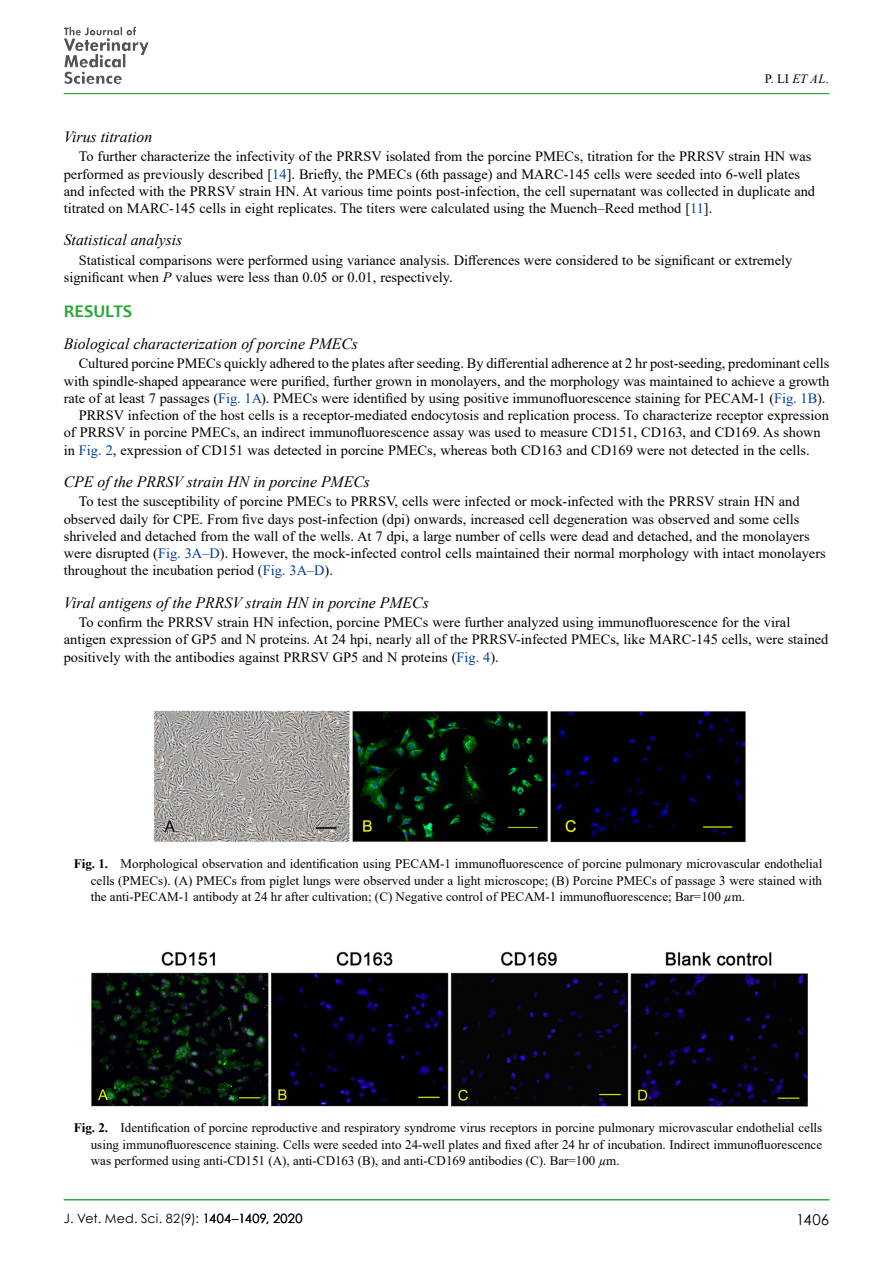
<style>
.page{position:relative;width:893px;height:1263px;background:#fff}
.page>*{position:absolute;margin:0;border:0;box-sizing:border-box;transform-origin:0 0}
.t1{font:700 18px "Candara";color:#2aa738}
.t2{font:italic 15.75px "Times New Roman";color:#000}
.t3{font:15px "Century Gothic";color:#000}
.t4{font:14.25px/17.2px "Times New Roman";color:#000}
.t5{font:13.05px/16.5px "Times New Roman";color:#000;text-align:justify}
.t6{font:12.75px "Century Gothic";letter-spacing:.02em;color:#000}
.t7{font:italic 12.75px "Times New Roman";color:#000}
.s1{font-style:normal}
.s2{color:#003f98}
.s3{font-style:italic}
.s4{font-weight:700}
</style>
<div class="page">
<img style="left:64px;top:27px;width:74px;height:24px">
<hr style="left:64px;top:93px;width:765px;height:1px;background:#2aa738">
<hr style="left:64px;top:1199px;width:765px;height:1px;background:#2aa738">
<img style="left:154px;top:710px;width:592px;height:132px">
<img style="left:92px;top:951px;width:715px;height:155px">
<p class="t7" style="left:765px;top:70px;width:66px"><span class="s1">P. LI</span> ET AL.</p>
<p class="t2" style="left:64px;top:126px;width:90px">Virus titration</p>
<p class="t4" style="left:64px;top:147px;width:753px;text-indent:15px">To further characterize the infectivity of the PRRSV isolated from the porcine PMECs, titration for the PRRSV strain HN was performed as previously described [<span class="s2">14</span>]. Briefly, the PMECs (6th passage) and MARC-145 cells were seeded into 6-well plates and infected with the PRRSV strain HN. At various time points post-infection, the cell supernatant was collected in duplicate and titrated on MARC-145 cells in eight replicates. The titers were calculated using the Muench–Reed method [<span class="s2">11</span>].</p>
<p class="t2" style="left:64px;top:229px;width:120px">Statistical analysis</p>
<p class="t4" style="left:64px;top:251px;width:730px;text-indent:15px">Statistical comparisons were performed using variance analysis. Differences were considered to be significant or extremely significant when <span class="s3">P</span> values were less than 0.05 or 0.01, respectively.</p>
<p class="t1" style="left:64px;top:299px;width:70px">RESULTS</p>
<p class="t2" style="left:64px;top:333px;width:296px">Biological characterization of porcine PMECs</p>
<p class="t4" style="left:79px;top:354px;width:752px">Cultured porcine PMECs quickly adhered to the plates after seeding. By differential adherence at 2 hr post-seeding, predominant cells</p>
<p class="t4" style="left:64px;top:372px;width:767px">with spindle-shaped appearance were purified, further grown in monolayers, and the morphology was maintained to achieve a growth</p>
<p class="t4" style="left:64px;top:389px;width:763px">rate of at least 7 passages (<span class="s2">Fig. 1A</span>). PMECs were identified by using positive immunofluorescence staining for PECAM-1 (<span class="s2">Fig. 1B</span>).</p>
<p class="t4" style="left:79px;top:406px;width:752px">PRRSV infection of the host cells is a receptor-mediated endocytosis and replication process. To characterize receptor expression</p>
<p class="t4" style="left:64px;top:423px;width:758px">of PRRSV in porcine PMECs, an indirect immunofluorescence assay was used to measure CD151, CD163, and CD169. As shown</p>
<p class="t4" style="left:64px;top:441px;width:747px">in <span class="s2">Fig. 2</span>, expression of CD151 was detected in porcine PMECs, whereas both CD163 and CD169 were not detected in the cells.</p>
<p class="t2" style="left:64px;top:471px;width:308px">CPE of the PRRSV strain HN in porcine PMECs</p>
<p class="t4" style="left:64px;top:492px;width:763px;text-indent:15px">To test the susceptibility of porcine PMECs to PRRSV, cells were infected or mock-infected with the PRRSV strain HN and observed daily for CPE. From five days post-infection (dpi) onwards, increased cell degeneration was observed and some cells shriveled and detached from the wall of the wells. At 7 dpi, a large number of cells were dead and detached, and the monolayers were disrupted (<span class="s2">Fig. 3A–D</span>). However, the mock-infected control cells maintained their normal morphology with intact monolayers throughout the incubation period (<span class="s2">Fig. 3A–D</span>).</p>
<p class="t2" style="left:64px;top:591px;width:367px">Viral antigens of the PRRSV strain HN in porcine PMECs</p>
<p class="t4" style="left:64px;top:613px;width:766px;text-indent:15px">To confirm the PRRSV strain HN infection, porcine PMECs were further analyzed using immunofluorescence for the viral antigen expression of GP5 and N proteins. At 24 hpi, nearly all of the PRRSV-infected PMECs, like MARC-145 cells, were stained positively with the antibodies against PRRSV GP5 and N proteins (<span class="s2">Fig. 4</span>).</p>
<p class="t5" style="left:91px;top:855px;width:733px;text-indent:-17px"><span class="s4">Fig. 1.</span> Morphological observation and identification using PECAM-1 immunofluorescence of porcine pulmonary microvascular endothelial cells (PMECs). (A) PMECs from piglet lungs were observed under a light microscope; (B) Porcine PMECs of passage 3 were stained with the anti-PECAM-1 antibody at 24 hr after cultivation; (C) Negative control of PECAM-1 immunofluorescence; Bar=100 <span class="s3">µ</span>m.</p>
<p class="t5" style="left:91px;top:1119px;width:733px;text-indent:-17px"><span class="s4">Fig. 2.</span> Identification of porcine reproductive and respiratory syndrome virus receptors in porcine pulmonary microvascular endothelial cells using immunofluorescence staining. Cells were seeded into 24-well plates and fixed after 24 hr of incubation. Indirect immunofluorescence was performed using anti-CD151 (A), anti-CD163 (B), and anti-CD169 antibodies (C). Bar=100 <span class="s3">µ</span>m.</p>
<p class="t6" style="left:64px;top:1209px;width:240px">J. Vet. Med. Sci. 82(9): 1404–1409, 2020</p>
<p class="t3" style="left:796px;top:1209px;width:35px">1406</p>
</div>
